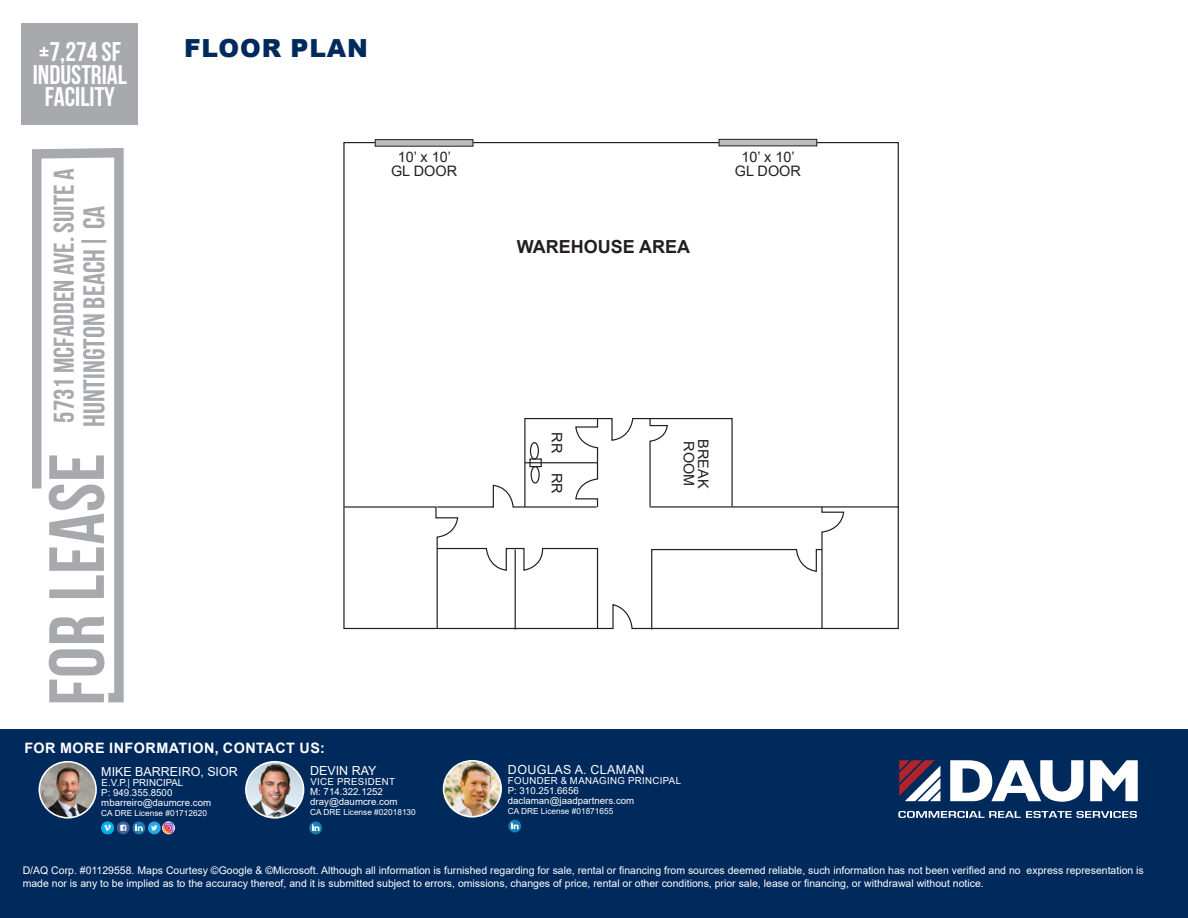
<style>
.page{position:relative;width:1188px;height:918px;background:#fff}
.page>*{position:absolute;margin:0;border:0;box-sizing:border-box;transform-origin:0 0}
.t1{font:700 78px "Bebas Neue";letter-spacing:.01em;color:#a8a9ad}
.t2{font:700 30px "Bebas Neue";color:#a8a9ad}
.t3{font:700 28.5px "Bebas Neue";color:#a8a9ad}
.t4{font:700 27px/22.5px "Bebas Neue";color:#fff;text-align:center}
.t5{font:900 24.9px "Arial";letter-spacing:.035em;color:#00295c}
.t6{font:700 18px "Arial";color:#231f20}
.t7{font:14.4px/14.4px "Arial";color:#231f20;text-align:center}
.t8{font:700 14.4px "Arial";letter-spacing:.035em;color:#fff}
.t9{font:12.45px "Arial";color:#fff}
.t10{font:12.45px "Arial";letter-spacing:.035em;color:#fff}
.t11{font:10.5px/12.6px "Arial";color:#fff}
.t12{font:9.75px/10.1px "Arial";color:#fff}
.t13{font:8.25px "Arial";color:#fff}
</style>
<div class="page">
<div style="left:0;top:729px;width:1188px;height:189px;background:#00295c"></div>
<svg style="left:898px;top:811px;width:239px;height:7px"></svg>
<svg style="left:950px;top:760px;width:133px;height:42px"></svg>
<svg style="left:1090px;top:760px;width:48px;height:41px"></svg>
<svg style="left:899px;top:760px;width:41px;height:41px"></svg>
<div style="left:22px;top:23px;width:116px;height:102px;background:#a8a9ad"></div>
<svg style="left:32px;top:148px;width:92px;height:555px"></svg>
<img style="left:444px;top:761px;width:57px;height:55px">
<div style="left:443px;top:760px;width:59px;height:58px;border:2px solid #fff;border-radius:50%"></div>
<img style="left:39px;top:762px;width:57px;height:56px;border-radius:28px">
<div style="left:39px;top:761px;width:58px;height:58px;border:2px solid #fff;border-radius:50%"></div>
<img style="left:246px;top:762px;width:58px;height:55px">
<div style="left:245px;top:761px;width:59px;height:58px;border:2px solid #fff;border-radius:50%"></div>
<div style="left:148px;top:822px;width:13px;height:12px;background:#24a8e6;border-radius:50%"></div>
<div style="left:133px;top:822px;width:12px;height:12px;background:#1780b8;border-radius:50%"></div>
<svg style="left:151px;top:821px;width:24px;height:13px"></svg>
<div style="left:101px;top:822px;width:13px;height:12px;background:#0f92cf;border-radius:50%"></div>
<svg style="left:102px;top:821px;width:41px;height:13px"></svg>
<svg style="left:508px;top:820px;width:13px;height:12px"></svg>
<svg style="left:511px;top:822px;width:8px;height:7px"></svg>
<svg style="left:309px;top:822px;width:13px;height:12px"></svg>
<svg style="left:312px;top:824px;width:7px;height:7px"></svg>
<svg style="left:343px;top:141px;width:556px;height:489px"></svg>
<hr style="left:650px;top:506px;width:249px;height:2px;background:#231f20">
<svg style="left:343px;top:417px;width:502px;height:213px"></svg>
<div style="left:375px;top:140px;width:98px;height:6px;background:#bcbdc0"></div>
<div style="left:375px;top:139px;width:98px;height:8px;border:1px solid #231f20"></div>
<div style="left:719px;top:139px;width:98px;height:7px;background:#bcbdc0"></div>
<div style="left:719px;top:139px;width:98px;height:7px;border:1px solid #231f20"></div>
<div style="left:433px;top:240px;width:340px;height:129px;background:#fff"></div>
<h3 class="t4" style="left:33px;top:40px;width:96px">±7,274 SF<br>INDUSTRIAL<br>FACILITY</h3>
<h3 class="t3" style="left:48px;top:423px;width:255px;rotate:-90deg">5731 MCFADDEN AVE. SUITE A</h3>
<h2 class="t2" style="left:78px;top:427px;width:223px;rotate:-90deg">HUNTINGTON BEACH| CA</h2>
<h1 class="t1" style="left:34px;top:705px;width:254px;rotate:-90deg">FOR LEASE</h1>
<p class="t5" style="left:184px;top:30px;width:185px">FLOOR PLAN</p>
<h3 class="t8" style="left:24px;top:738px;width:302px">FOR MORE INFORMATION, CONTACT US:</h3>
<p class="t7" style="left:391px;top:150px;width:68px">10’ x 10’<br>GL DOOR</p>
<p class="t9" style="left:101px;top:763px;width:138px">MIKE BARREIRO, SIOR</p>
<p class="t12" style="left:101px;top:777px;width:111px">E.V.P.| PRINCIPAL<br>P: 949.355.8500 mbarreiro@daumcre.com</p>
<p class="t13" style="left:101px;top:807px;width:107px">CA DRE License #01712620</p>
<p class="t9" style="left:310px;top:762px;width:68px">DEVIN RAY</p>
<p class="t12" style="left:310px;top:777px;width:89px">VICE PRESIDENT<br>M: 714.322.1252 dray@daumcre.com</p>
<p class="t13" style="left:310px;top:806px;width:107px">CA DRE License #02018130</p>
<p class="t6" style="left:517px;top:234px;width:175px">WAREHOUSE AREA</p>
<p class="t7" style="left:735px;top:150px;width:68px">10’ x 10’<br>GL DOOR</p>
<p class="t7" style="left:564px;top:432px;width:22px;rotate:90deg">RR</p>
<p class="t7" style="left:564px;top:473px;width:22px;rotate:90deg">RR</p>
<p class="t7" style="left:696px;top:441px;width:46px;rotate:90deg">ROOM</p>
<p class="t7" style="left:710px;top:439px;width:50px;rotate:90deg">BREAK</p>
<p class="t10" style="left:508px;top:761px;width:138px">DOUGLAS A. CLAMAN</p>
<p class="t12" style="left:508px;top:776px;width:175px">FOUNDER &amp; MANAGING PRINCIPAL<br>P: 310.251.6656 daclaman@jaadpartners.com</p>
<p class="t13" style="left:508px;top:805px;width:107px">CA DRE License #01871655</p>
<p class="t11" style="left:23px;top:864px;width:1123px">D/AQ Corp. #01129558. Maps Courtesy ©Google &amp; ©Microsoft. Although all information is furnished regarding for sale, rental or financing from sources deemed reliable, such information has not been verified and no express representation is made nor is any to be implied as to the accuracy thereof, and it is submitted subject to errors, omissions, changes of price, rental or other conditions, prior sale, lease or financing, or withdrawal without notice.</p>
</div>
